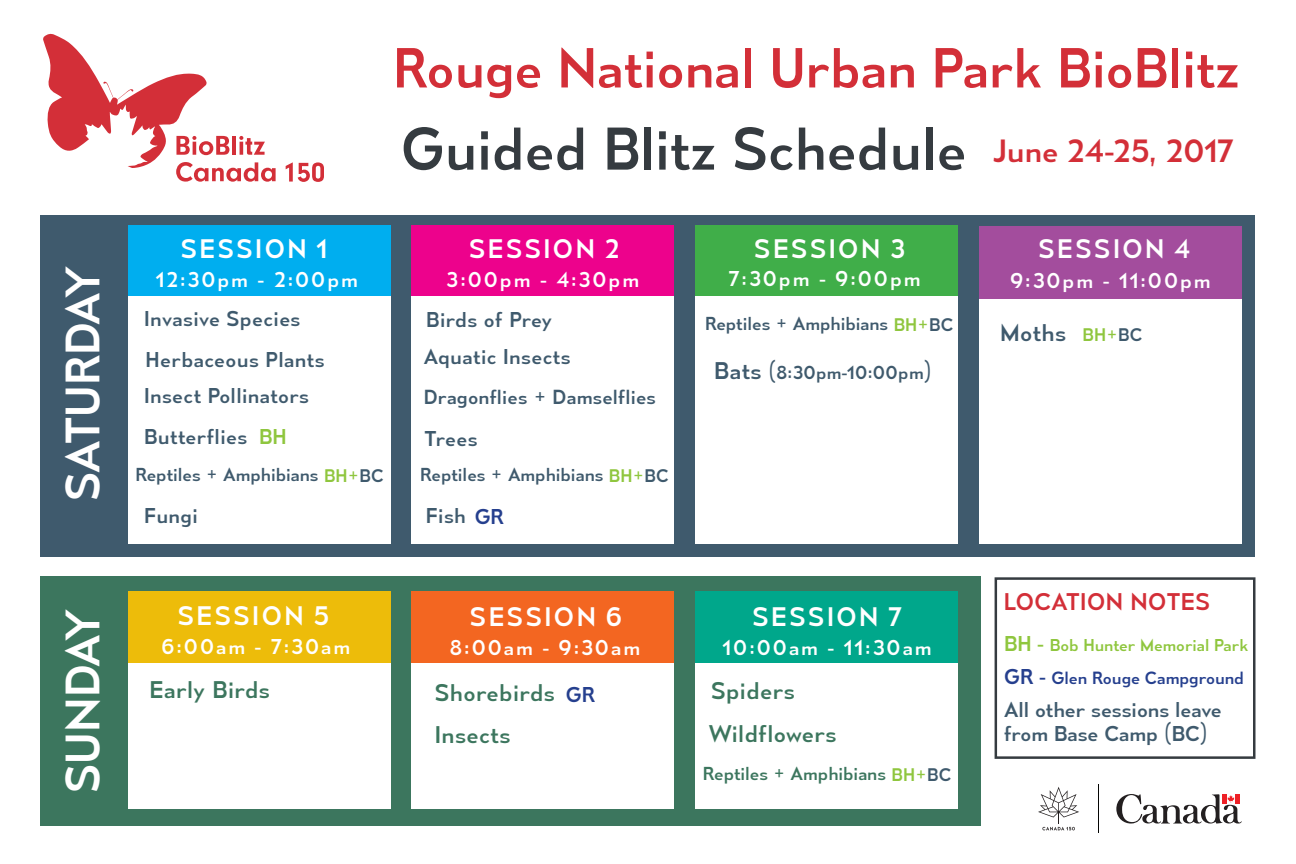
<style>
.page{position:relative;width:1296px;height:864px;background:#fff}
.page>*{position:absolute;margin:0;border:0;box-sizing:border-box;transform-origin:0 0}
.t1{font:700 55px "Canada 150 Rg";color:#353b40}
.t2{font:700 51.5px "Canada 150 Rg";color:#d32f38}
.t3{font:700 45px "Canada 150 Rg";letter-spacing:-.01em;color:#fff}
.t4{font:700 30px "Canada 150 Rg";color:#d32f38}
.t5{font:700 25px "Canada 150 Rg";letter-spacing:.1em;color:#fff}
.t6{font:700 22.5px "Canada 150 Rg";letter-spacing:.02em;color:#3c765e}
.t7{font:700 22.5px "Canada 150 Rg";letter-spacing:.02em;color:#d32f38}
.t8{font:700 22.5px "Canada 150 Rg";letter-spacing:.02em;color:#3f5a6d}
.t9{font:700 20px "Canada 150 Rg";letter-spacing:.02em;color:#3f5a6d}
.t10{font:700 20px "Canada 150 Rg";letter-spacing:.1em;color:#fff}
.t11{font:700 20px/24px "Canada 150 Rg";color:#3f5a6d}
.t12{font:700 20px "Canada 150 Rg";color:#253f8e}
.t13{font:700 20px "Canada 150 Rg";color:#8fc63e}
.t14{font:700 19px "Canada 150 Rg";letter-spacing:.01em;color:#3f5a6d}
.t15{font:700 17.5px "Canada 150 Rg";color:#3f5a6d}
.t16{font:700 17.5px "Canada 150 Rg";letter-spacing:.02em;color:#3f5a6d}
.t17{font:700 17.5px "Canada 150 Rg";color:#3c765e}
.t18{font:700 17px "Canada 150 Rg";letter-spacing:.005em;color:#8fc63e}
.t19{font:700 16.5px "Canada 150 Rg";color:#253f8e}
.t20{font:700 16px "Canada 150 Rg";color:#8fc63e}
.s1{color:#3f5a6d}
.s2{font-size:22.5px}
.s3{font-size:20px}
</style>
<div class="page">
<svg style="left:43px;top:33px;width:233px;height:149px"></svg>
<svg style="left:286px;top:162px;width:38px;height:20px"></svg>
<svg style="left:1116px;top:794px;width:126px;height:30px"></svg>
<hr style="left:1098px;top:784px;width:1px;height:49px;background:#040503">
<svg style="left:1038px;top:787px;width:41px;height:43px"></svg>
<div style="left:40px;top:215px;width:1216px;height:341px;background:#3f5a6d"></div>
<div style="left:40px;top:577px;width:941px;height:249px;background:#3c765e"></div>
<div style="left:128px;top:228px;width:263px;height:316px;background:#fff"></div>
<div style="left:411px;top:228px;width:263px;height:316px;background:#fff"></div>
<div style="left:695px;top:228px;width:263px;height:316px;background:#fff"></div>
<div style="left:979px;top:228px;width:263px;height:316px;background:#fff"></div>
<div style="left:128px;top:592px;width:263px;height:217px;background:#fff"></div>
<div style="left:411px;top:592px;width:263px;height:217px;background:#fff"></div>
<div style="left:695px;top:592px;width:263px;height:217px;background:#fff"></div>
<div style="left:128px;top:226px;width:263px;height:70px;background:#00aeef"></div>
<div style="left:411px;top:226px;width:263px;height:70px;background:#ed028c"></div>
<div style="left:695px;top:226px;width:263px;height:70px;background:#40ae49"></div>
<div style="left:979px;top:226px;width:263px;height:73px;background:#a34d9d"></div>
<div style="left:128px;top:592px;width:263px;height:71px;background:#edbc0a"></div>
<div style="left:411px;top:592px;width:263px;height:71px;background:#f36621"></div>
<div style="left:695px;top:592px;width:263px;height:71px;background:#00a78b"></div>
<div style="left:995px;top:577px;width:261px;height:182px;border:2px solid #353b40"></div>
<p class="t3" style="left:54px;top:501px;width:236px;rotate:-90deg">SATURDAY</p>
<p class="t3" style="left:54px;top:793px;width:186px;rotate:-90deg">SUNDAY</p>
<p class="t2" style="left:393px;top:35px;width:848px">Rouge National Urban Park BioBlitz</p>
<p class="t1" style="left:401px;top:114px;width:567px">Guided Blitz Schedule</p>
<p class="t4" style="left:993px;top:131px;width:242px">June 24-25, 2017</p>
<p class="t5" style="left:181px;top:233px;width:148px">SESSION 1</p>
<p class="t5" style="left:469px;top:232px;width:152px">SESSION 2</p>
<p class="t5" style="left:754px;top:233px;width:152px">SESSION 3</p>
<p class="t5" style="left:1039px;top:233px;width:153px">SESSION 4</p>
<p class="t10" style="left:156px;top:267px;width:204px">12:30pm - 2:00pm</p>
<p class="t10" style="left:446px;top:267px;width:194px">3:00pm - 4:30pm</p>
<p class="t10" style="left:729px;top:266px;width:193px">7:30pm - 9:00pm</p>
<p class="t10" style="left:1010px;top:268px;width:202px">9:30pm - 11:00pm</p>
<p class="t9" style="left:144px;top:306px;width:158px">Invasive Species</p>
<p class="t9" style="left:146px;top:346px;width:180px">Herbaceous Plants</p>
<p class="t9" style="left:144px;top:383px;width:166px">Insect Pollinators</p>
<p class="t9" style="left:144px;top:424px;width:105px">Butterflies</p>
<p class="t13" style="left:259px;top:424px;width:29px">BH</p>
<p class="t15" style="left:135px;top:463px;width:185px">Reptiles + Amphibians</p>
<p class="t18" style="left:324px;top:465px;width:61px">BH+<span class="s1">BC</span></p>
<p class="t9" style="left:144px;top:503px;width:55px">Fungi</p>
<p class="t9" style="left:426px;top:307px;width:127px">Birds of Prey</p>
<p class="t9" style="left:424px;top:344px;width:148px">Aquatic Insects</p>
<p class="t14" style="left:424px;top:384px;width:234px">Dragonflies + Damselflies</p>
<p class="t9" style="left:424px;top:426px;width:55px">Trees</p>
<p class="t15" style="left:420px;top:463px;width:185px">Reptiles + Amphibians</p>
<p class="t9" style="left:426px;top:503px;width:41px">Fish</p>
<p class="t18" style="left:609px;top:465px;width:61px">BH+<span class="s1">BC</span></p>
<p class="t12" style="left:475px;top:504px;width:31px">GR</p>
<p class="t15" style="left:705px;top:312px;width:185px">Reptiles + Amphibians</p>
<p class="t18" style="left:894px;top:314px;width:61px">BH+<span class="s1">BC</span></p>
<p class="t16" style="left:714px;top:361px;width:219px"><span class="s2">Bats</span> <span class="s3">(</span>8:30pm-10:00pm<span class="s3">)</span></p>
<p class="t5" style="left:178px;top:599px;width:153px">SESSION 5</p>
<p class="t5" style="left:470px;top:601px;width:154px">SESSION 6</p>
<p class="t5" style="left:753px;top:601px;width:151px">SESSION 7</p>
<p class="t10" style="left:161px;top:634px;width:190px">6:00am - 7:30am</p>
<p class="t10" style="left:450px;top:634px;width:192px">8:00am - 9:30am</p>
<p class="t10" style="left:723px;top:634px;width:211px">10:00am - 11:30am</p>
<p class="t6" style="left:149px;top:676px;width:122px">Early Birds</p>
<p class="t6" style="left:435px;top:679px;width:122px">Shorebirds</p>
<p class="t6" style="left:711px;top:676px;width:85px">Spiders</p>
<p class="t12" style="left:566px;top:682px;width:31px">GR</p>
<p class="t6" style="left:435px;top:720px;width:77px">Insects</p>
<p class="t6" style="left:709px;top:719px;width:129px">Wildflowers</p>
<p class="t17" style="left:703px;top:762px;width:185px">Reptiles + Amphibians</p>
<p class="t18" style="left:892px;top:763px;width:61px">BH+<span class="s1">BC</span></p>
<p class="t8" style="left:1000px;top:318px;width:68px">Moths</p>
<p class="t18" style="left:1083px;top:323px;width:61px">BH+<span class="s1">BC</span></p>
<p class="t7" style="left:1004px;top:587px;width:208px">LOCATION NOTES</p>
<p class="t20" style="left:1004px;top:635px;width:246px"><span class="s3">BH -</span> Bob Hunter Memorial Park</p>
<p class="t19" style="left:1004px;top:667px;width:241px"><span class="s3">GR -</span> Glen Rouge Campground</p>
<p class="t11" style="left:1004px;top:697px;width:219px">All other sessions leave from Base Camp (BC)</p>
</div>
